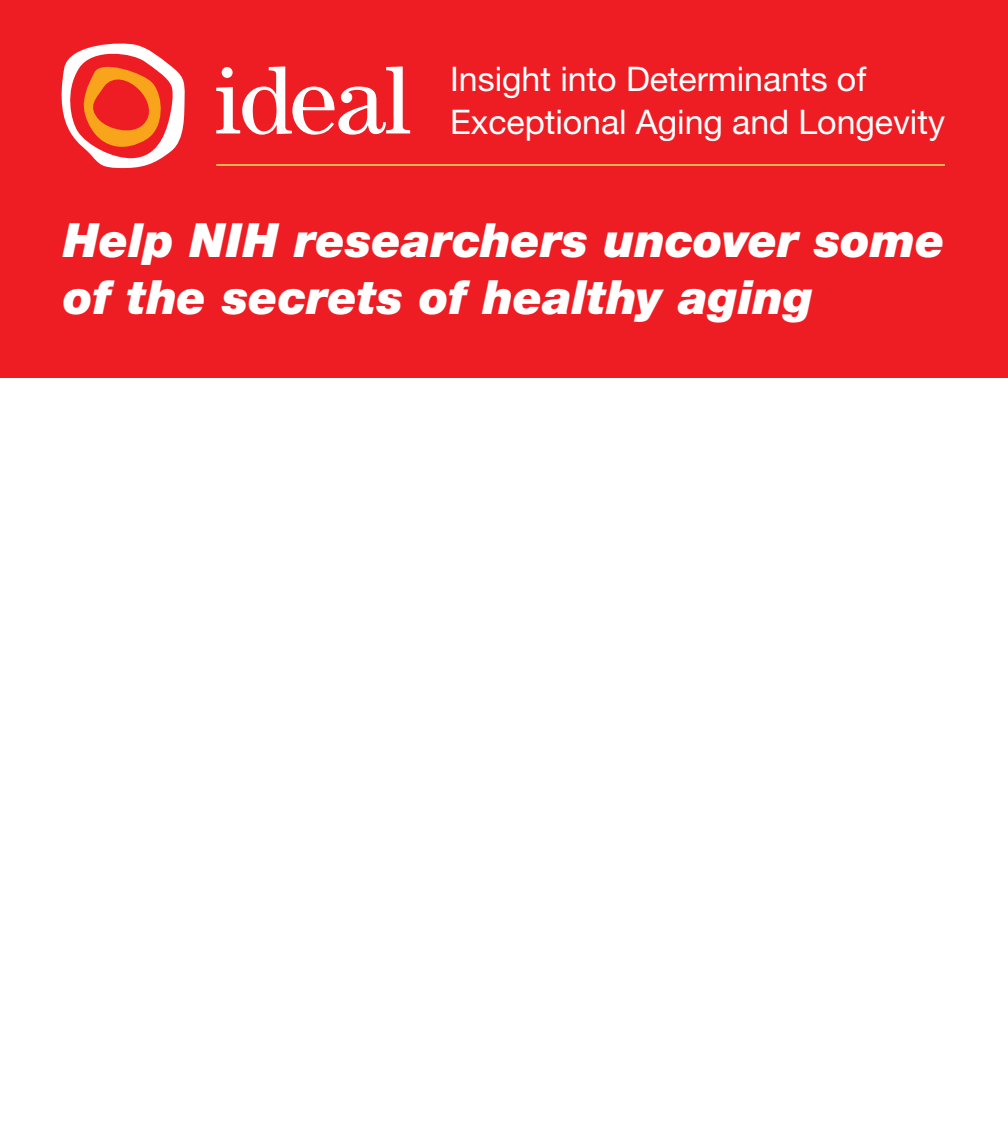
<style>
.page{position:relative;width:1008px;height:1134px;background:#fff}
.page>*{position:absolute;margin:0;border:0;box-sizing:border-box;transform-origin:0 0}
.t1{font:97.48px "Century Std";letter-spacing:-.025em;color:#fff}
.t2{font:italic 900 47.25px/56.7px "Helvetica Neue LT Std";color:#fff}
.t3{font:33.95px/42.7px "Helvetica Neue LT Std";color:#fff}
</style>
<div class="page">
<div style="left:0;top:0;width:1008px;height:378px;background:#ee1d23"></div>
<hr style="left:216px;top:164px;width:729px;height:2px;background:#fcb958">
<svg style="left:61px;top:43px;width:124px;height:126px"></svg>
<h1 class="t1" style="left:215px;top:43px;width:198px">ideal</h1>
<p class="t3" style="left:450px;top:57px;width:496px">Insight into Determinants of<br>Exceptional Aging and Longevity</p>
<p class="t2" style="left:63px;top:211px;width:883px">Help NIH researchers uncover some of the secrets of healthy aging</p>
</div>
